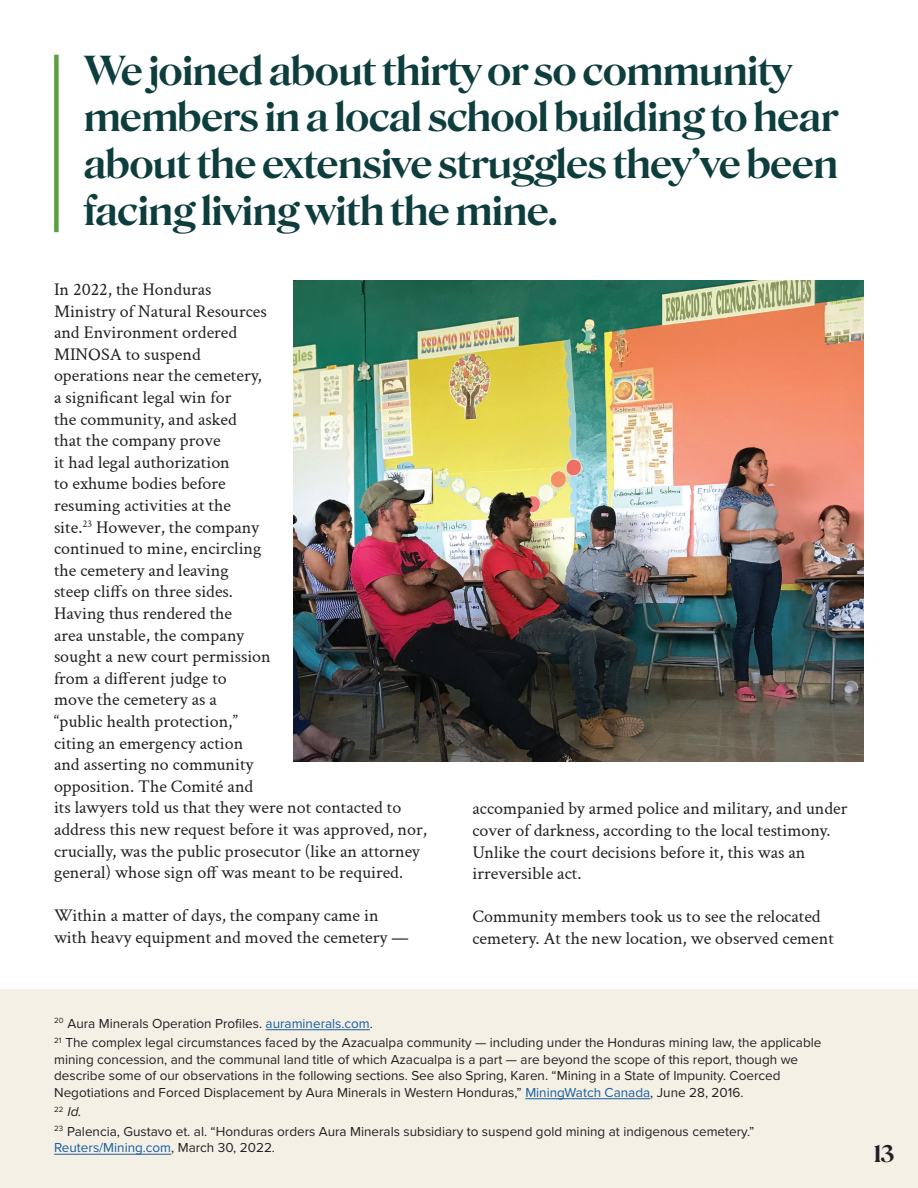
<style>
.page{position:relative;width:918px;height:1188px;background:#fff}
.page>*{position:absolute;margin:0;border:0;box-sizing:border-box;transform-origin:0 0}
.t1{font:600 39px/46.8px "Roslindale Display";color:#0e3d3d}
.t2{font:600 22.5px "Roslindale Display";color:#231f20}
.t3{font:18px/21.6px "Crimson Text";color:#231f20}
.t4{font:13.5px/19.5px "Proxima Nova";color:#231f20}
.t5{font:13.5px "Proxima Nova";color:#175d9e}
.s1{color:#175d9e}
.s2{font-style:italic}
.s3{color:#231f20}
</style>
<div class="page">
<img style="left:293px;top:280px;width:571px;height:481px">
<div style="left:0;top:989px;width:918px;height:199px;background:#f4f0e6"></div>
<hr style="left:266px;top:1029px;width:104px;height:1px;background:#175d9e">
<hr style="left:525px;top:1098px;width:125px;height:1px;background:#175d9e">
<hr style="left:54px;top:1154px;width:117px;height:1px;background:#175d9e">
<div style="left:54px;top:55px;width:5px;height:177px;background:#5e9f43"></div>
<h1 class="t1" style="left:84px;top:45px;width:756px">We joined about thirty or so community members in a local school building to hear about the extensive struggles they’ve been facing living with the mine.</h1>
<p class="t3" style="left:54px;top:278px;width:375px">In 2022, the Honduras<br>Ministry of Natural Resources<br>and Environment ordered<br>MINOSA to suspend<br>operations near the cemetery,<br>a significant legal win for<br>the community, and asked<br>that the company prove<br>it had legal authorization<br>to exhume bodies before<br>resuming activities at the<br>site.<sup>23</sup> However, the company<br>continued to mine, encircling<br>the cemetery and leaving<br>steep cliffs on three sides.<br>Having thus rendered the<br>area unstable, the company<br>sought a new court permission<br>from a different judge to<br>move the cemetery as a<br>“public health protection,”<br>citing an emergency action<br>and asserting no community<br>opposition. The Comité and<br>its lawyers told us that they were not contacted to address this new request before it was approved, nor, crucially, was the public prosecutor (like an attorney general) whose sign off was meant to be required.</p>
<p class="t3" style="left:54px;top:904px;width:356px">Within a matter of days, the company came in with heavy equipment and moved the cemetery —</p>
<p class="t3" style="left:472px;top:797px;width:376px">accompanied by armed police and military, and under cover of darkness, according to the local testimony.<br>Unlike the court decisions before it, this was an irreversible act.</p>
<p class="t3" style="left:472px;top:905px;width:363px">Community members took us to see the relocated cemetery. At the new location, we observed cement</p>
<p class="t4" style="left:54px;top:1013px;width:769px"><sup>20</sup> Aura Minerals Operation Profiles. <span class="s1">auraminerals.com</span>.<br><sup>21</sup> The complex legal circumstances faced by the Azacualpa community — including under the Honduras mining law, the applicable</p>
<p class="t4" style="left:54px;top:1050px;width:746px;line-height:16.5px">mining concession, and the communal land title of which Azacualpa is a part — are beyond the scope of this report, though we describe some of our observations in the following sections. See also Spring, Karen. “Mining in a State of Impunity. Coerced<br>Negotiations and Forced Displacement by Aura Minerals in Western Honduras,” <span class="s1">MiningWatch Canada</span>, June 28, 2016.</p>
<p class="t4" style="left:54px;top:1101px;width:702px"><sup>22</sup> <span class="s2">Id.<br></span><sup>23</sup> Palencia, Gustavo et. al. “Honduras orders Aura Minerals subsidiary to suspend gold mining at indigenous cemetery.”</p>
<p class="t5" style="left:54px;top:1138px;width:222px">Reuters/Mining.com<span class="s3">, March 30, 2022.</span></p>
<p class="t2" style="left:874px;top:1134px;width:22px">13</p>
</div>
